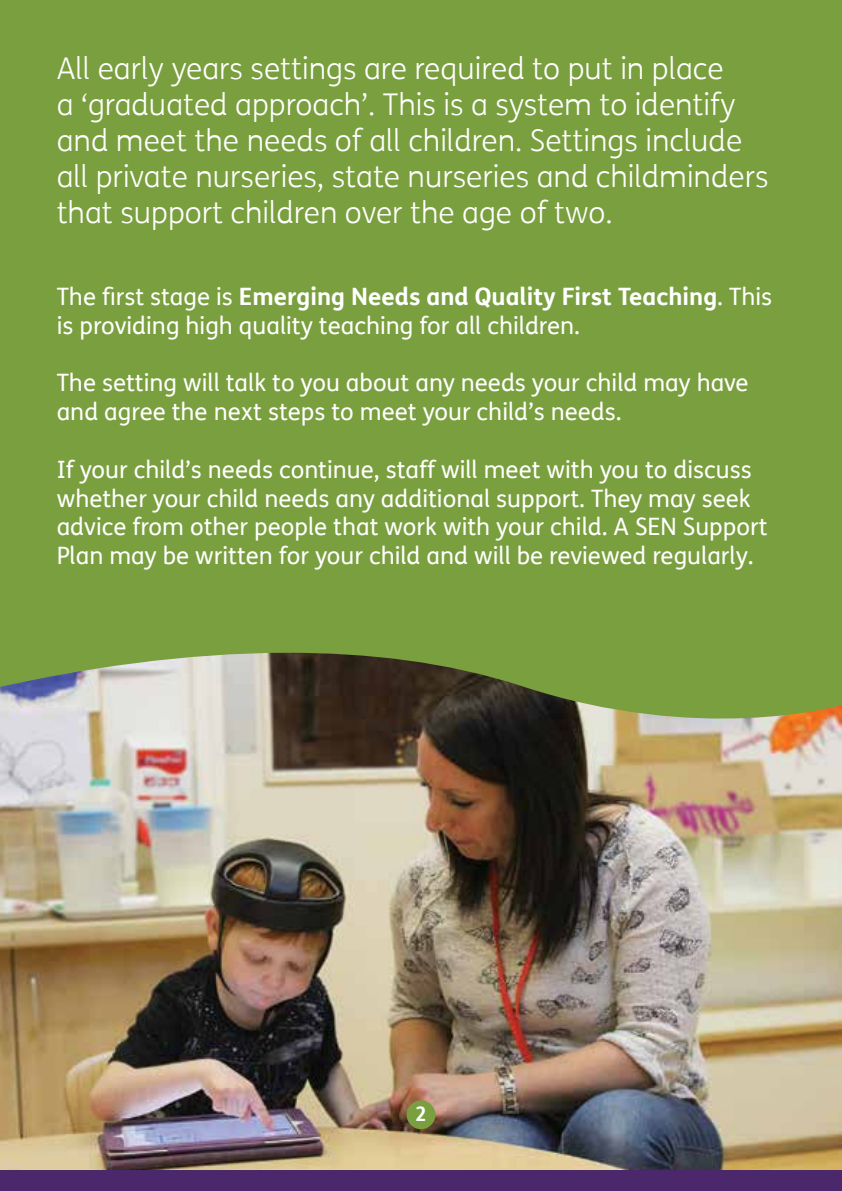
<style>
.page{position:relative;width:842px;height:1191px;background:#7a9f3e}
.page>*{position:absolute;margin:0;border:0;box-sizing:border-box;transform-origin:0 0}
.t1{font:300 30px/36px "FS Me";color:#fff}
.t2{font:24px/28.8px "FS Me";color:#fff}
.t3{font:700 20px "FS Me";color:#fff}
.s1{font-weight:700}
</style>
<div class="page">
<div style="left:0;top:1162px;width:842px;height:29px;background:#4b286b"></div>
<img style="left:0;top:653px;width:842px;height:517px">
<div style="left:407px;top:1100px;width:28px;height:29px;background:#7a9f3e;border-radius:50%"></div>
<p class="t1" style="left:57px;top:51px;width:713px">All early years settings are required to put in place<br>a ‘graduated approach’. This is a system to identify and meet the needs of all children. Settings include all private nurseries, state nurseries and childminders that support children over the age of two.</p>
<p class="t2" style="left:57px;top:283px;width:717px">The first stage is <span class="s1">Emerging Needs and Quality First Teaching</span>. This is providing high quality teaching for all children.</p>
<p class="t2" style="left:57px;top:369px;width:693px">The setting will talk to you about any needs your child may have and agree the next steps to meet your child’s needs.</p>
<p class="t2" style="left:57px;top:455px;width:712px">If your child’s needs continue, staff will meet with you to discuss whether your child needs any additional support. They may seek advice from other people that work with your child. A SEN Support Plan may be written for your child and will be reviewed regularly.</p>
<p class="t3" style="left:415px;top:1101px;width:13px">2</p>
</div>
